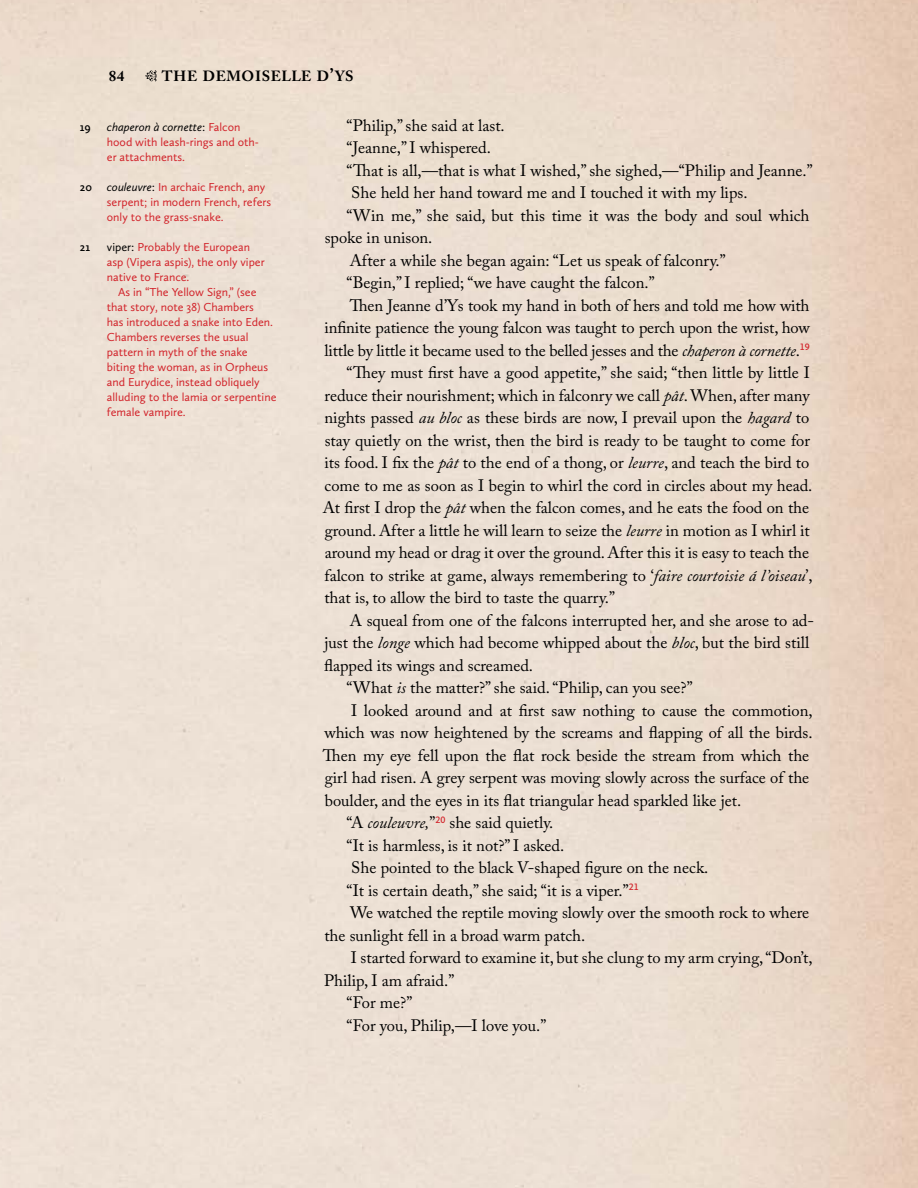
<style>
.page{position:relative;width:918px;height:1188px;background:#fff}
.page>*{position:absolute;margin:0;border:0;box-sizing:border-box;transform-origin:0 0}
.t1{font:16.5px "Adobe Caslon Pro";color:#000}
.t2{font:700 15px "Adobe Caslon Pro";color:#000}
.t3{font:700 14.7px "Adobe Caslon Pro";letter-spacing:.045em;color:#000}
.t4{font:12px/15px "Calluna Sans";color:#d2232a}
.t5{font:600 12px "Calluna Sans";color:#000}
.s1{font-size:18px}
.s2{font-style:italic;color:#000}
.s3{color:#000}
.s4{font-weight:600;color:#000}
.s5{font-style:italic}
</style>
<div class="page">
<svg style="left:145px;top:70px;width:11px;height:11px"></svg>
<p class="t2" style="left:109px;top:67px;width:17px">84</p>
<p class="t3" style="left:162px;top:68px;width:193px">THE DEMOISELLE D<span class="s1">’</span>YS</p>
<p class="t5" style="left:80px;top:119px;width:12px">19</p>
<p class="t4" style="left:107px;top:119px;width:154px"><span class="s2">chaperon à cornette</span><span class="s3">:</span> Falcon hood with leash-rings and oth&shy;er attachments.</p>
<p class="t4" style="left:107px;top:179px;width:166px;text-indent:-27px"><span class="s4">20</span> <span class="s2">couleuvre</span><span class="s3">:</span> In archaic French, any serpent; in modern French, refers only to the grass-snake.</p>
<p class="t5" style="left:80px;top:239px;width:12px">21</p>
<p class="t4" style="left:107px;top:239px;width:159px"><span class="s3">viper:</span> Probably the European asp (Vipera aspis), the only viper native to France.</p>
<p class="t4" style="left:107px;top:284px;width:171px;text-indent:11px">As in “The Yellow Sign,” (see that story, note 38) Chambers<br>has introduced a snake into Eden.<br>Chambers reverses the usual pattern in myth of the snake biting the woman, as in Orpheus and Eurydice, instead obliquely alluding to the lamia or serpentine female vampire.</p>
<p class="t1" style="left:347px;top:115px;width:160px">“Philip,” she said at last.</p>
<p class="t1" style="left:347px;top:138px;width:146px">“Jeanne,” I whispered.</p>
<p class="t1" style="left:347px;top:160px;width:468px">“That is all,—that is what I wished,” she sighed,—“Philip and Jeanne.”</p>
<p class="t1" style="left:351px;top:183px;width:398px">She held her hand toward me and I touched it with my lips.</p>
<p class="t1" style="left:347px;top:205px;width:464px">“Win me,” she said, but this time it was the body and soul which</p>
<p class="t1" style="left:325px;top:228px;width:109px">spoke in unison.</p>
<p class="t1" style="left:350px;top:250px;width:378px">After a while she began again: “Let us speak of falconry.”</p>
<p class="t1" style="left:347px;top:273px;width:310px">“Begin,” I replied; “we have caught the falcon.”</p>
<p class="t1" style="left:350px;top:295px;width:461px">Then Jeanne d’Ys took my hand in both of hers and told me how with</p>
<p class="t1" style="left:325px;top:318px;width:487px">infinite patience the young falcon was taught to perch upon the wrist, how</p>
<p class="t1" style="left:325px;top:340px;width:487px">little by little it became used to the belled jesses and the <span class="s5">chaperon à cornette</span>.<sup>19</sup></p>
<p class="t1" style="left:347px;top:363px;width:465px">“They must first have a good appetite,” she said; “then little by little I</p>
<p class="t1" style="left:325px;top:385px;width:487px">reduce their nourishment; which in falconry we call <span class="s5">pât</span>. When, after many</p>
<p class="t1" style="left:325px;top:408px;width:486px">nights passed <span class="s5">au bloc</span> as these birds are now, I prevail upon the <span class="s5">hagard</span> to</p>
<p class="t1" style="left:325px;top:430px;width:487px">stay quietly on the wrist, then the bird is ready to be taught to come for</p>
<p class="t1" style="left:325px;top:453px;width:486px">its food. I fix the <span class="s5">pât</span> to the end of a thong, or <span class="s5">leurre</span>, and teach the bird to</p>
<p class="t1" style="left:325px;top:475px;width:489px">come to me as soon as I begin to whirl the cord in circles about my head.</p>
<p class="t1" style="left:323px;top:498px;width:488px">At first I drop the <span class="s5">pât</span> when the falcon comes, and he eats the food on the</p>
<p class="t1" style="left:325px;top:520px;width:487px">ground. After a little he will learn to seize the <span class="s5">leurre</span> in motion as I whirl it</p>
<p class="t1" style="left:325px;top:543px;width:486px">around my head or drag it over the ground. After this it is easy to teach the</p>
<p class="t1" style="left:325px;top:565px;width:490px">falcon to strike at game, always remembering to ‘<span class="s5">faire courtoisie á l’oiseau</span>’,</p>
<p class="t1" style="left:324px;top:588px;width:292px">that is, to allow the bird to taste the quarry.”</p>
<p class="t1" style="left:350px;top:610px;width:466px">A squeal from one of the falcons interrupted her, and she arose to ad-</p>
<p class="t1" style="left:324px;top:633px;width:486px">just the <span class="s5">longe</span> which had become whipped about the <span class="s5">bloc</span>, but the bird still</p>
<p class="t1" style="left:324px;top:655px;width:211px">flapped its wings and screamed.</p>
<p class="t1" style="left:347px;top:678px;width:348px">“What <span class="s5">is</span> the matter?” she said. “Philip, can you see?”</p>
<p class="t1" style="left:351px;top:700px;width:463px">I looked around and at first saw nothing to cause the commotion,</p>
<p class="t1" style="left:324px;top:723px;width:490px">which was now heightened by the screams and flapping of all the birds.</p>
<p class="t1" style="left:323px;top:745px;width:488px">Then my eye fell upon the flat rock beside the stream from which the</p>
<p class="t1" style="left:325px;top:768px;width:486px">girl had risen. A grey serpent was moving slowly across the surface of the</p>
<p class="t1" style="left:325px;top:790px;width:418px">boulder, and the eyes in its flat triangular head sparkled like jet.</p>
<p class="t1" style="left:347px;top:813px;width:208px">“A <span class="s5">couleuvre,</span>”<sup>20</sup> she said quietly.</p>
<p class="t1" style="left:347px;top:835px;width:219px">“It is harmless, is it not?” I asked.</p>
<p class="t1" style="left:351px;top:858px;width:359px">She pointed to the black V-shaped figure on the neck.</p>
<p class="t1" style="left:347px;top:880px;width:294px">“It is certain death,” she said; “it is a viper.”<sup>21</sup></p>
<p class="t1" style="left:350px;top:903px;width:461px">We watched the reptile moving slowly over the smooth rock to where</p>
<p class="t1" style="left:324px;top:925px;width:262px">the sunlight fell in a broad warm patch.</p>
<p class="t1" style="left:351px;top:948px;width:463px">I started forward to examine it, but she clung to my arm crying, “Don’t,</p>
<p class="t1" style="left:324px;top:970px;width:132px">Philip, I am afraid.”</p>
<p class="t1" style="left:347px;top:993px;width:67px">“For me?”</p>
<p class="t1" style="left:347px;top:1015px;width:201px">“For you, Philip,—I love you.”</p>
</div>
